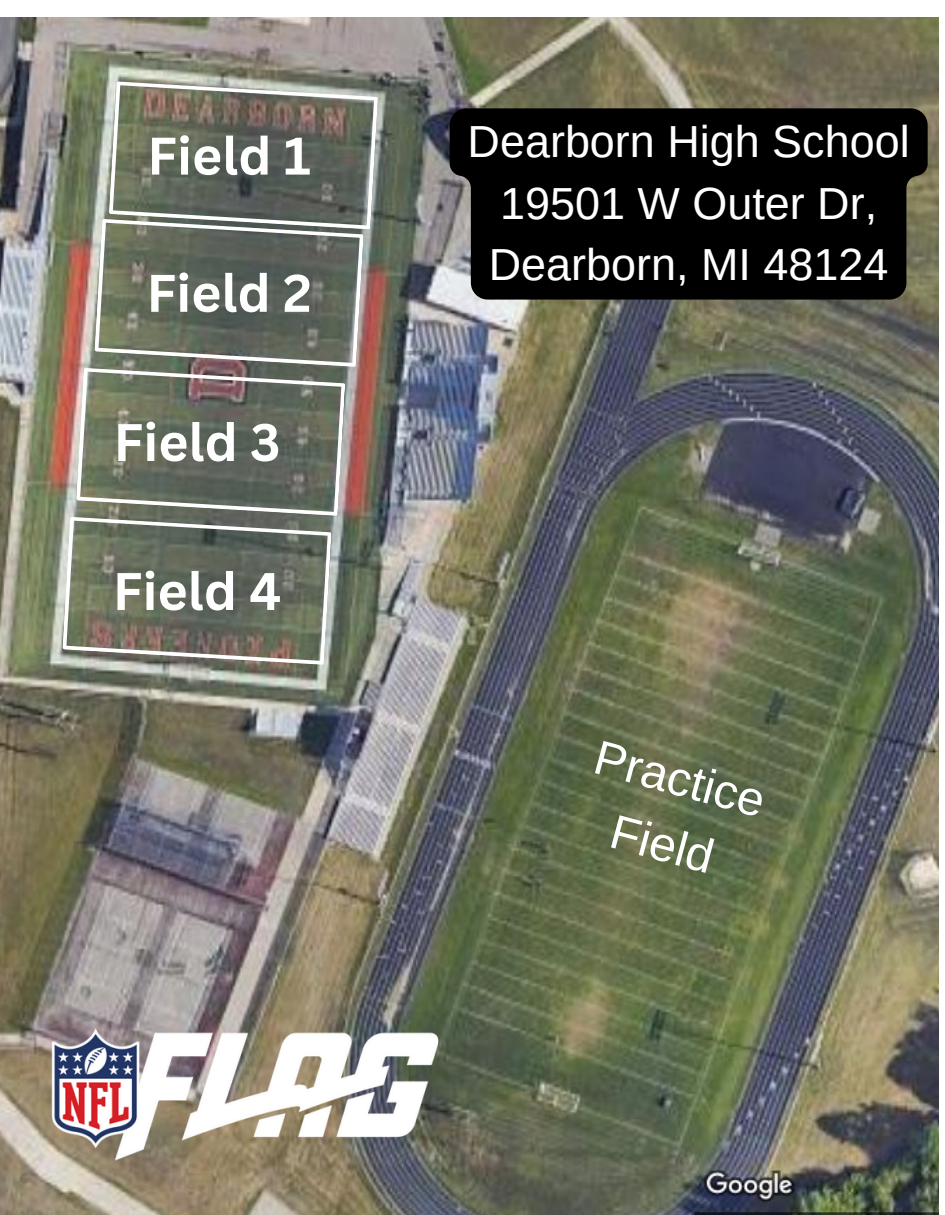
<style>
.page{position:relative;width:945px;height:1215px;background:#fff}
.page>*{position:absolute;margin:0;border:0;box-sizing:border-box;transform-origin:0 0}
.t1{font:700 51.6px "Canva Sans";color:#fff}
.t2{font:48.3px/67.5px "Arimo";color:#fff;text-align:center}
.t3{font:45px/61.8px "Arimo";color:#fff;text-align:center}
</style>
<div class="page">
<img style="left:0;top:17px;width:938px;height:1198px">
<svg style="left:450px;top:108px;width:478px;height:192px;background:#090908"></svg>
<svg style="left:62px;top:81px;width:316px;height:584px;background:#76776a"></svg>
<img style="left:30px;top:1006px;width:443px;height:165px">
<p class="t1" style="left:147px;top:119px;width:165px">Field 1</p>
<p class="t1" style="left:146px;top:257px;width:167px">Field 2</p>
<p class="t1" style="left:114px;top:406px;width:168px">Field 3</p>
<p class="t1" style="left:113px;top:555px;width:170px">Field 4</p>
<p class="t3" style="left:468px;top:110px;width:444px">Dearborn High School<br>19501 W Outer Dr,<br>Dearborn, MI 48124</p>
<p class="t2" style="left:604px;top:723px;width:176px;rotate:15deg">Practice<br>Field</p>
</div>
